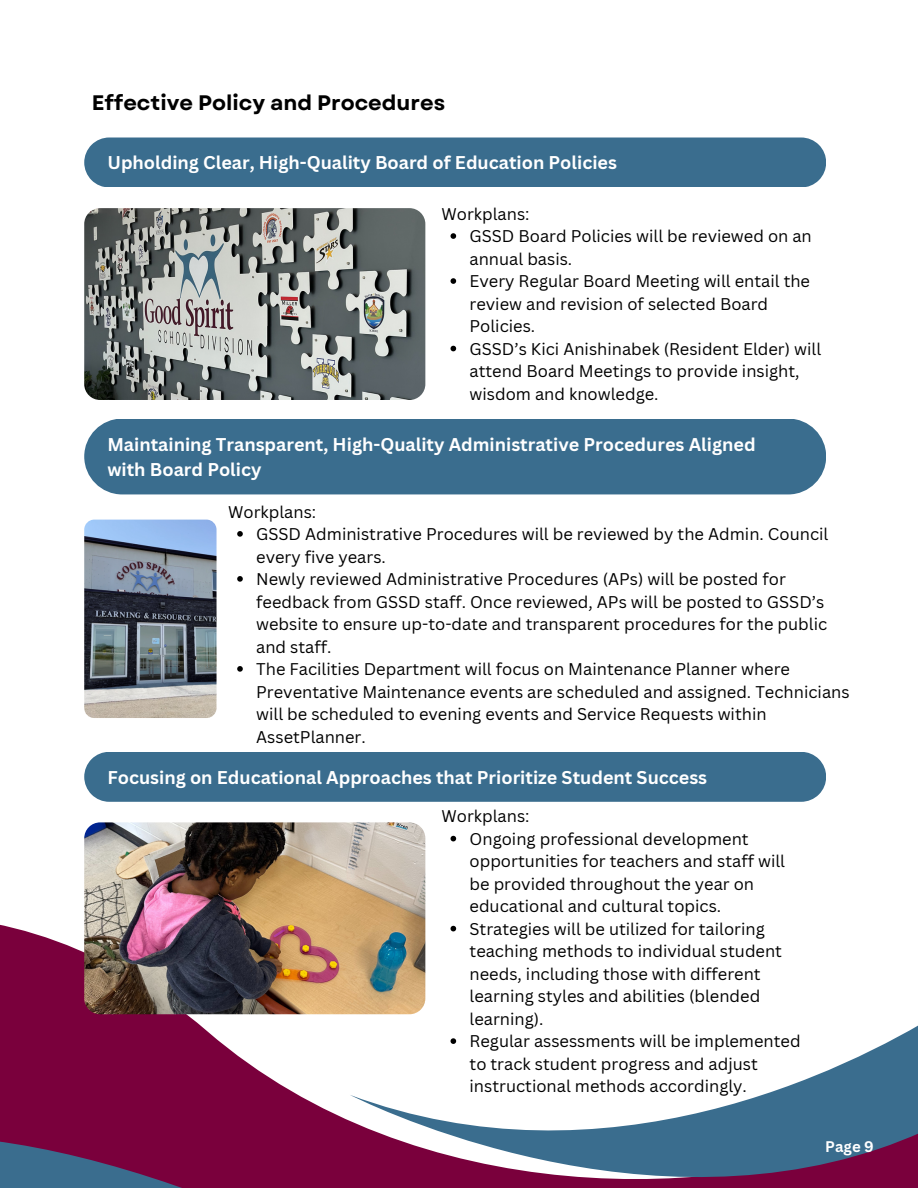
<style>
.page{position:relative;width:918px;height:1188px;background:#fff}
.page>*{position:absolute;margin:0;border:0;box-sizing:border-box;transform-origin:0 0}
.t1{font:700 21px "Garet";color:#000}
.t2{font:700 18px/24.8px "Canva Sans";color:#fff}
.t3{font:16.5px/22.5px "Canva Sans";color:#000}
.t4{font:700 15px "Canva Sans";color:#fff}
</style>
<div class="page">
<svg style="left:0;top:832px;width:457px;height:264px;fill:#7a003c"></svg>
<svg style="left:0;top:1096px;width:350px;height:92px;background:#73154c"></svg>
<svg style="left:350px;top:1013px;width:568px;height:175px"></svg>
<img style="left:84px;top:208px;width:341px;height:192px;border-radius:16px">
<div style="left:84px;top:138px;width:742px;height:49px;background:#3a6d8e"></div>
<div style="left:84px;top:419px;width:742px;height:75px;background:#3a6d8e;border-radius:38px"></div>
<div style="left:84px;top:752px;width:742px;height:50px;background:#3a6d8e"></div>
<img style="left:84px;top:822px;width:341px;height:192px;border-radius:16px">
<img style="left:84px;top:520px;width:133px;height:198px;border-radius:10px">
<svg style="left:451px;top:233px;width:5px;height:6px"></svg>
<svg style="left:451px;top:278px;width:5px;height:6px"></svg>
<svg style="left:451px;top:346px;width:5px;height:5px"></svg>
<svg style="left:237px;top:531px;width:6px;height:6px"></svg>
<svg style="left:237px;top:576px;width:6px;height:6px"></svg>
<svg style="left:237px;top:666px;width:6px;height:6px"></svg>
<svg style="left:451px;top:836px;width:5px;height:5px"></svg>
<svg style="left:451px;top:926px;width:5px;height:5px"></svg>
<svg style="left:451px;top:1038px;width:5px;height:6px"></svg>
<p class="t1" style="left:92px;top:87px;width:355px">Effective Policy and Procedures</p>
<p class="t2" style="left:107px;top:150px;width:511px">Upholding Clear, High-Quality Board of Education Policies</p>
<p class="t3" style="left:442px;top:202px;width:90px">Workplans:</p>
<p class="t3" style="left:470px;top:225px;width:344px">GSSD Board Policies will be reviewed on an annual basis.</p>
<p class="t3" style="left:470px;top:270px;width:342px">Every Regular Board Meeting will entail the review and revision of selected Board<br>Policies.</p>
<p class="t3" style="left:470px;top:337px;width:353px">GSSD’s Kici Anishinabek (Resident Elder) will attend Board Meetings to provide insight, wisdom and knowledge.</p>
<p class="t2" style="left:107px;top:432px;width:650px">Maintaining Transparent, High-Quality Administrative Procedures Aligned with Board Policy</p>
<p class="t3" style="left:228px;top:500px;width:90px">Workplans:</p>
<p class="t3" style="left:256px;top:522px;width:574px">GSSD Administrative Procedures will be reviewed by the Admin. Council every five years.</p>
<p class="t3" style="left:256px;top:567px;width:573px">Newly reviewed Administrative Procedures (APs) will be posted for feedback from GSSD staff. Once reviewed, APs will be posted to GSSD’s website to ensure up-to-date and transparent procedures for the public and staff.</p>
<p class="t3" style="left:256px;top:657px;width:595px">The Facilities Department will focus on Maintenance Planner where Preventative Maintenance events are scheduled and assigned. Technicians will be scheduled to evening events and Service Requests within AssetPlanner.</p>
<p class="t2" style="left:107px;top:764px;width:601px">Focusing on Educational Approaches that Prioritize Student Success</p>
<p class="t3" style="left:442px;top:805px;width:90px">Workplans:</p>
<p class="t3" style="left:470px;top:827px;width:317px">Ongoing professional development opportunities for teachers and staff will be provided throughout the year on educational and cultural topics.</p>
<p class="t3" style="left:470px;top:917px;width:314px">Strategies will be utilized for tailoring teaching methods to individual student needs, including those with different learning styles and abilities (blended learning).</p>
<p class="t3" style="left:470px;top:1030px;width:333px">Regular assessments will be implemented to track student progress and adjust instructional methods accordingly.</p>
<p class="t4" style="left:825px;top:1136px;width:50px">Page 9</p>
</div>
